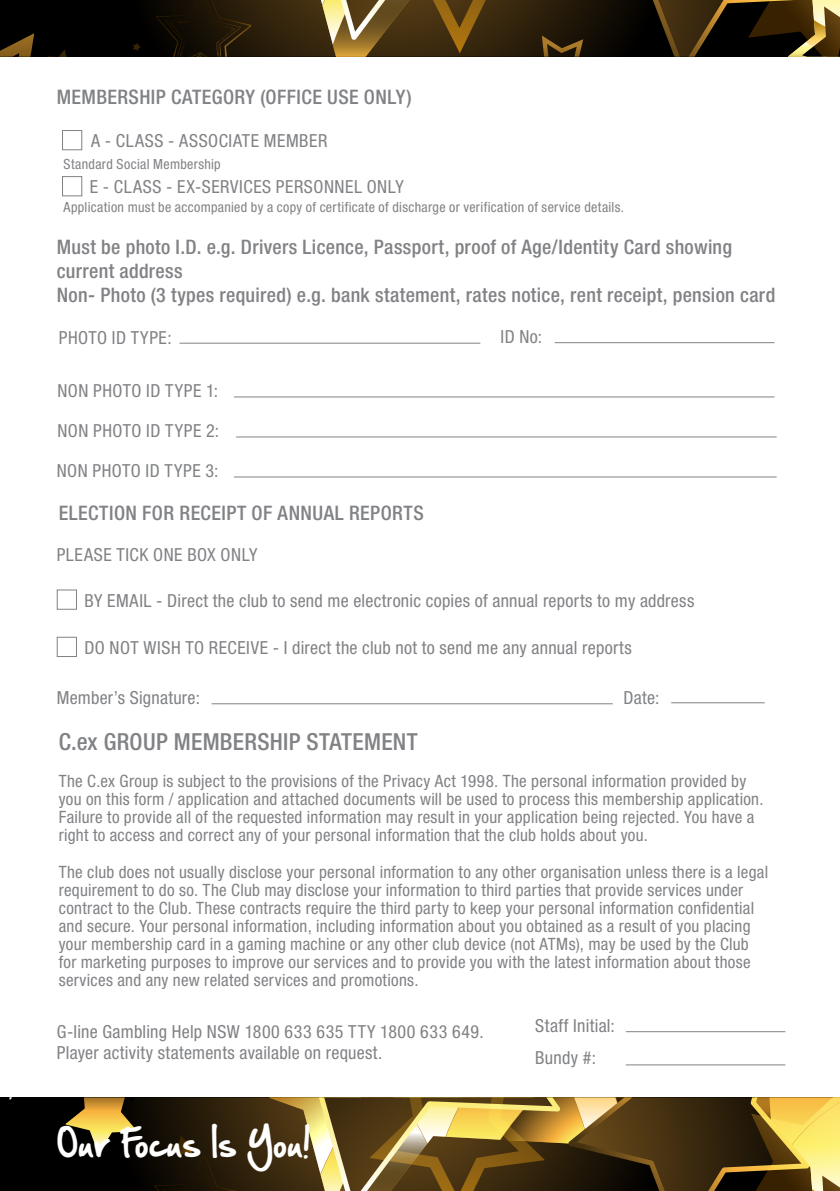
<style>
.page{position:relative;width:840px;height:1191px;background:#fff}
.page>*{position:absolute;margin:0;border:0;box-sizing:border-box;transform-origin:0 0}
.t1{font:33px "Hand Of Sean";color:#fff}
.t2{font:500 condensed 23.6px "Helvetica Neue";letter-spacing:.01em;color:#808285}
.t3{font:500 condensed 20px/24px "Helvetica Neue";letter-spacing:.015em;color:#808285}
.t4{font:condensed 18px/21.6px "Helvetica Neue";letter-spacing:.02em;color:#808285}
.t5{font:condensed 17px/18px "Helvetica Neue";letter-spacing:.015em;color:#808285}
.t6{font:condensed 14px "Helvetica Neue";letter-spacing:.025em;color:#808285}
</style>
<div class="page">
<div style="left:0;top:0;width:839px;height:57px;background:#000"></div>
<svg style="left:48px;top:49px;width:19px;height:8px"></svg>
<svg style="left:0;top:33px;width:34px;height:24px"></svg>
<svg style="left:133px;top:0;width:706px;height:57px"></svg>
<div style="left:62px;top:130px;width:20px;height:20px;border:1px solid #808285"></div>
<div style="left:62px;top:176px;width:20px;height:20px;border:1px solid #808285"></div>
<hr style="left:179px;top:343px;width:301px;height:1px;background:#808285">
<hr style="left:554px;top:342px;width:220px;height:1px;background:#808285">
<hr style="left:234px;top:396px;width:540px;height:1px;background:#808285">
<hr style="left:236px;top:436px;width:540px;height:1px;background:#808285">
<hr style="left:234px;top:476px;width:542px;height:1px;background:#808285">
<div style="left:57px;top:589px;width:20px;height:21px;border:1px solid #808285"></div>
<div style="left:57px;top:637px;width:20px;height:20px;border:1px solid #808285"></div>
<hr style="left:211px;top:703px;width:401px;height:1px;background:#808285">
<hr style="left:670px;top:702px;width:94px;height:1px;background:#808285">
<svg style="left:9px;top:1097px;width:259px;height:94px;background:#120d04"></svg>
<svg style="left:65px;top:1097px;width:72px;height:57px;background:#6d5925"></svg>
<svg style="left:154px;top:1135px;width:83px;height:56px;background:#1f1506"></svg>
<svg style="left:268px;top:1097px;width:571px;height:94px;background:#755f2c"></svg>
<hr style="left:625px;top:1031px;width:160px;height:1px;background:#808285">
<hr style="left:625px;top:1064px;width:160px;height:1px;background:#808285">
<p class="t3" style="left:57px;top:85px;width:356px">MEMBERSHIP CATEGORY (OFFICE USE ONLY)</p>
<p class="t4" style="left:91px;top:130px;width:237px">A - CLASS - ASSOCIATE MEMBER</p>
<p class="t4" style="left:90px;top:176px;width:315px">E - CLASS - EX-SERVICES PERSONNEL ONLY</p>
<p class="t6" style="left:63px;top:199px;width:562px">Application must be accompanied by a copy of certificate of discharge or verification of service details.</p>
<p class="t6" style="left:63px;top:156px;width:159px">Standard Social Membership</p>
<p class="t3" style="left:57px;top:235px;width:719px">Must be photo I.D. e.g. Drivers Licence, Passport, proof of Age/Identity Card showing current address<br>Non- Photo (3 types required) e.g. bank statement, rates notice, rent receipt, pension card</p>
<p class="t4" style="left:59px;top:326px;width:114px">PHOTO ID TYPE:</p>
<p class="t4" style="left:500px;top:325px;width:43px">ID No:</p>
<p class="t4" style="left:57px;top:380px;width:162px">NON PHOTO ID TYPE 1:</p>
<p class="t4" style="left:57px;top:420px;width:163px">NON PHOTO ID TYPE 2:</p>
<p class="t4" style="left:57px;top:460px;width:163px">NON PHOTO ID TYPE 3:</p>
<p class="t3" style="left:59px;top:501px;width:366px">ELECTION FOR RECEIPT OF ANNUAL REPORTS</p>
<p class="t4" style="left:57px;top:544px;width:202px">PLEASE TICK ONE BOX ONLY</p>
<p class="t4" style="left:84px;top:589px;width:611px">BY EMAIL - Direct the club to send me electronic copies of annual reports to my address</p>
<p class="t4" style="left:84px;top:636px;width:548px">DO NOT WISH TO RECEIVE - I direct the club not to send me any annual reports</p>
<p class="t4" style="left:57px;top:687px;width:145px">Member’s Signature:</p>
<p class="t4" style="left:623px;top:687px;width:37px">Date:</p>
<h2 class="t2" style="left:59px;top:727px;width:360px">C.ex GROUP MEMBERSHIP STATEMENT</h2>
<p class="t5" style="left:59px;top:772px;width:705px">The C.ex Group is subject to the provisions of the Privacy Act 1998. The personal information provided by you on this form / application and attached documents will be used to process this membership application.<br>Failure to provide all of the requested information may result in your application being rejected. You have a right to access and correct any of your personal information that the club holds about you.</p>
<p class="t5" style="left:59px;top:862px;width:710px">The club does not usually disclose your personal information to any other organisation unless there is a legal requirement to do so. The Club may disclose your information to third parties that provide services under contract to the Club. These contracts require the third party to keep your personal information confidential and secure. Your personal information, including information about you obtained as a result of you placing your membership card in a gaming machine or any other club device (not ATMs), may be used by the Club for marketing purposes to improve our services and to provide you with the latest information about those services and any new related services and promotions.</p>
<p class="t4" style="left:57px;top:1020px;width:428px">G-line Gambling Help NSW 1800 633 635 TTY 1800 633 649.<br>Player activity statements available on request.</p>
<p class="t4" style="left:535px;top:1009px;width:81px;line-height:32.2px">Staff Initial:<br>Bundy #:</p>
<h1 class="t1" style="left:57px;top:1112px;width:255px">Our Focus Is You!</h1>
</div>
